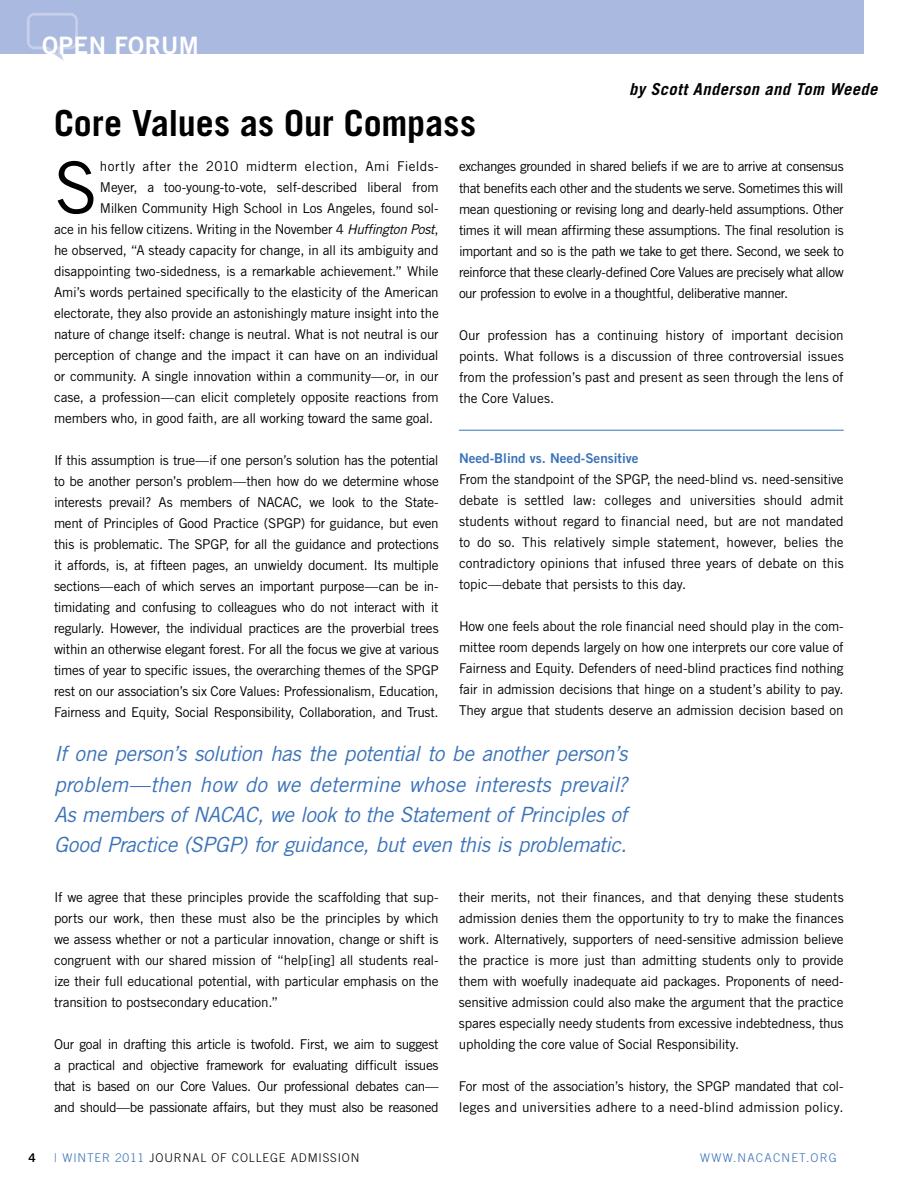
<style>
.page{position:relative;width:918px;height:1188px;background:#fff}
.page>*{position:absolute;margin:0;border:0;box-sizing:border-box;transform-origin:0 0}
.t1{font:71.7px "Trade Gothic";color:#000}
.t2{font:700 36px "Trade Gothic";letter-spacing:-.005em;color:#000}
.t3{font:24px "Trade Gothic Bold Two";letter-spacing:.02em;color:#fff}
.t4{font:italic 21px/30px "Trade Gothic";letter-spacing:-.02em;color:#3b73b9;text-align:justify}
.t5{font:italic 700 16.5px "Trade Gothic";letter-spacing:.03em;color:#000}
.t6{font:13.5px/21px "Trade Gothic";letter-spacing:-.015em;color:#000;text-align:justify}
.t7{font:13.5px "Trade Gothic";letter-spacing:.025em;color:#000}
.t8{font:13.5px "Trade Gothic Bold Two";color:#3b73b9}
.t9{font:300 12px "Trade Gothic";letter-spacing:.07em;color:#000}
.t10{font:300 12px "Trade Gothic";letter-spacing:.1em;color:#3b73b9}
.t11{font:12px "Trade Gothic Bold Two";color:#000}
.s1{font-style:italic}
.s2{color:#3b73b9}
</style>
<div class="page">
<div style="left:0;top:0;width:864px;height:54px;background:#aab9df"></div>
<img style="left:27px;top:13px;width:51px;height:48px">
<hr style="left:459px;top:430px;width:385px;height:1px;background:#3b73b9">
<h3 class="t3" style="left:42px;top:31px;width:158px">OPEN FORUM</h3>
<p class="t5" style="left:629px;top:79px;width:250px">by Scott Anderson and Tom Weede</p>
<h2 class="t2" style="left:54px;top:101px;width:424px">Core Values as Our Compass</h2>
<h1 class="t1" style="left:54px;top:145px;width:45px">S</h1>
<p class="t7" style="left:100px;top:158px;width:340px">hortly after the 2010 midterm election, Ami Fields-</p>
<p class="t6" style="left:459px;top:156px;width:386px">exchanges grounded in shared beliefs if we are to arrive at consensus that benefits each other and the students we serve. Sometimes this will mean questioning or revising long and dearly-held assumptions. Other times it will mean affirming these assumptions. The final resolution is important and so is the path we take to get there. Second, we seek to reinforce that these clearly-defined Core Values are precisely what allow our profession to evolve in a thoughtful, deliberative manner.</p>
<p class="t6" style="left:459px;top:324px;width:386px">Our profession has a continuing history of important decision points. What follows is a discussion of three controversial issues from the profession’s past and present as seen through the lens of the Core Values.</p>
<p class="t6" style="left:100px;top:177px;width:340px">Meyer, a too-young-to-vote, self-described liberal from</p>
<p class="t6" style="left:100px;top:198px;width:340px">Milken Community High School in Los Angeles, found sol-</p>
<p class="t6" style="left:54px;top:219px;width:386px">ace in his fellow citizens. Writing in the November 4 <span class="s1">Huffington Post</span>,</p>
<p class="t6" style="left:54px;top:240px;width:386px">he observed, “A steady capacity for change, in all its ambiguity and</p>
<p class="t6" style="left:54px;top:261px;width:386px">disappointing two-sidedness, is a remarkable achievement.” While</p>
<p class="t6" style="left:54px;top:282px;width:386px">Ami’s words pertained specifically to the elasticity of the American</p>
<p class="t6" style="left:54px;top:303px;width:386px">electorate, they also provide an astonishingly mature insight into the</p>
<p class="t6" style="left:54px;top:324px;width:386px">nature of change itself: change is neutral. What is not neutral is our</p>
<p class="t6" style="left:54px;top:345px;width:386px">perception of change and the impact it can have on an individual</p>
<p class="t6" style="left:54px;top:366px;width:386px">or community. A single innovation within a community—or, in our</p>
<p class="t6" style="left:54px;top:387px;width:386px">case, a profession—can elicit completely opposite reactions from</p>
<p class="t6" style="left:54px;top:408px;width:381px">members who, in good faith, are all working toward the same goal.</p>
<p class="t6" style="left:54px;top:450px;width:386px">If this assumption is true—if one person’s solution has the potential to be another person’s problem—then how do we determine whose interests prevail? As members of NACAC, we look to the State&shy;ment of Principles of Good Practice (SPGP) for guidance, but even this is problematic. The SPGP, for all the guidance and protections it affords, is, at fifteen pages, an unwieldy document. Its multiple sections—each of which serves an important purpose—can be in&shy;timidating and confusing to colleagues who do not interact with it regularly. However, the individual practices are the proverbial trees within an otherwise elegant forest. For all the focus we give at various times of year to specific issues, the overarching themes of the SPGP rest on our association’s six Core Values: Professionalism, Education, Fairness and Equity, Social Responsibility, Collaboration, and Trust.</p>
<p class="t8" style="left:459px;top:449px;width:181px">Need-Blind vs. Need-Sensitive</p>
<p class="t6" style="left:459px;top:468px;width:386px">From the standpoint of the SPGP, the need-blind vs. need-sensitive debate is settled law: colleges and universities should admit students without regard to financial need, but are not mandated to do so. This relatively simple statement, however, belies the contradictory opinions that infused three years of debate on this topic—debate that persists to this day.</p>
<p class="t6" style="left:459px;top:615px;width:386px">How one feels about the role financial need should play in the com&shy;mittee room depends largely on how one interprets our core value of Fairness and Equity. Defenders of need-blind practices find nothing fair in admission decisions that hinge on a student’s ability to pay.<br>They argue that students deserve an admission decision based on</p>
<p class="t4" style="left:54px;top:739px;width:575px">If one person’s solution has the potential to be another person’s problem—then how do we determine whose interests prevail?<br>As members of NACAC, we look to the Statement of Principles of Good Practice (SPGP) for guidance, but even this is problematic.</p>
<p class="t6" style="left:54px;top:886px;width:386px">If we agree that these principles provide the scaffolding that sup&shy;ports our work, then these must also be the principles by which we assess whether or not a particular innovation, change or shift is congruent with our shared mission of “help[ing] all students real&shy;ize their full educational potential, with particular emphasis on the transition to postsecondary education.”</p>
<p class="t6" style="left:54px;top:1033px;width:386px">Our goal in drafting this article is twofold. First, we aim to suggest a practical and objective framework for evaluating difficult issues that is based on our Core Values. Our professional debates can— and should—be passionate affairs, but they must also be reasoned</p>
<p class="t6" style="left:459px;top:886px;width:386px">their merits, not their finances, and that denying these students admission denies them the opportunity to try to make the finances work. Alternatively, supporters of need-sensitive admission believe the practice is more just than admitting students only to provide them with woefully inadequate aid packages. Proponents of need&shy;sensitive admission could also make the argument that the practice spares especially needy students from excessive indebtedness, thus upholding the core value of Social Responsibility.</p>
<p class="t6" style="left:459px;top:1075px;width:386px">For most of the association’s history, the SPGP mandated that col&shy;leges and universities adhere to a need-blind admission policy.</p>
<p class="t11" style="left:28px;top:1150px;width:9px">4</p>
<p class="t9" style="left:54px;top:1150px;width:307px"><span class="s2">| WINTER 2011</span> JOURNAL OF COLLEGE ADMISSION</p>
<p class="t10" style="left:700px;top:1150px;width:138px">WWW.NACACNET.ORG</p>
</div>
